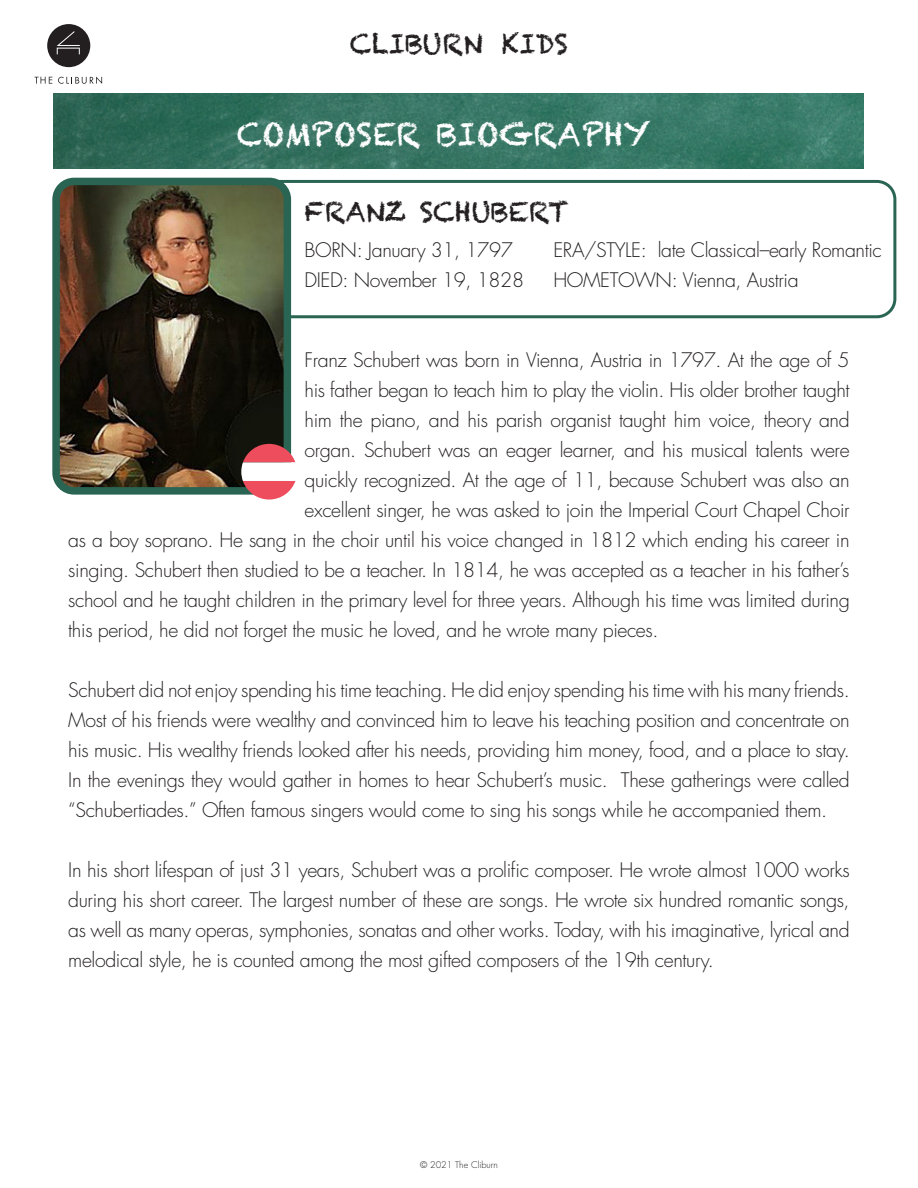
<style>
.page{position:relative;width:918px;height:1188px;background:#fff}
.page>*{position:absolute;margin:0;border:0;box-sizing:border-box;transform-origin:0 0}
.t1{font:31.5px "Chalkduster";color:#fff}
.t2{font:27px "Chalkduster";color:#231f20}
.Paragraph_Style_2{font:300 19.5px/30px "Futura";letter-spacing:-.02em;color:#231f20;text-align:justify}
.t3{font:300 9px "Futura";color:#231f20}
</style>
<div class="page">
<div style="left:170px;top:180px;width:726px;height:138px;border:3px solid #2a6553;border-radius:18px"></div>
<img style="left:53px;top:94px;width:810px;height:74px">
<svg style="left:47px;top:24px;width:43px;height:43px"></svg>
<svg style="left:35px;top:77px;width:17px;height:7px"></svg>
<svg style="left:58px;top:77px;width:44px;height:7px"></svg>
<img style="left:61px;top:181px;width:226px;height:305px">
<div style="left:52px;top:178px;width:239px;height:317px;border:8px solid #2a6553;border-radius:18px"></div>
<svg style="left:241px;top:444px;width:55px;height:56px"></svg>
<p class="t2" style="left:350px;top:28px;width:220px">CLIBURN KIDS</p>
<p class="t1" style="left:237px;top:116px;width:415px">COMPOSER BIOGRAPHY</p>
<p class="t2" style="left:305px;top:196px;width:266px">FRANZ SCHUBERT</p>
<p class="Paragraph_Style_2" style="left:305px;top:236px;width:210px">BORN: January 31, 1797</p>
<p class="Paragraph_Style_2" style="left:553px;top:236px;width:330px">ERA/STYLE: late Classical–early Romantic</p>
<p class="Paragraph_Style_2" style="left:305px;top:266px;width:221px">DIED: November 19, 1828</p>
<p class="Paragraph_Style_2" style="left:553px;top:266px;width:247px">HOMETOWN: Vienna, Austria</p>
<p class="Paragraph_Style_2" style="left:305px;top:345px;width:547px">Franz Schubert was born in Vienna, Austria in 1797. At the age of 5</p>
<p class="Paragraph_Style_2" style="left:305px;top:375px;width:547px">his father began to teach him to play the violin. His older brother taught</p>
<p class="Paragraph_Style_2" style="left:305px;top:405px;width:547px">him the piano, and his parish organist taught him voice, theory and</p>
<p class="Paragraph_Style_2" style="left:305px;top:435px;width:547px">organ. Schubert was an eager learner, and his musical talents were</p>
<p class="Paragraph_Style_2" style="left:305px;top:465px;width:547px">quickly recognized. At the age of 11, because Schubert was also an</p>
<p class="Paragraph_Style_2" style="left:305px;top:495px;width:547px">excellent singer, he was asked to join the Imperial Court Chapel Choir</p>
<p class="Paragraph_Style_2" style="left:68px;top:525px;width:783px">as a boy soprano. He sang in the choir until his voice changed in 1812 which ending his career in</p>
<p class="Paragraph_Style_2" style="left:68px;top:555px;width:783px">singing. Schubert then studied to be a teacher. In 1814, he was accepted as a teacher in his father’s</p>
<p class="Paragraph_Style_2" style="left:68px;top:585px;width:783px">school and he taught children in the primary level for three years. Although his time was limited during</p>
<p class="Paragraph_Style_2" style="left:68px;top:615px;width:592px">this period, he did not forget the music he loved, and he wrote many pieces.</p>
<p class="Paragraph_Style_2" style="left:68px;top:675px;width:783px">Schubert did not enjoy spending his time teaching. He did enjoy spending his time with his many friends.<br>Most of his friends were wealthy and convinced him to leave his teaching position and concentrate on his music. His wealthy friends looked after his needs, providing him money, food, and a place to stay.<br>In the evenings they would gather in homes to hear Schubert’s music. These gatherings were called “Schubertiades.” Often famous singers would come to sing his songs while he accompanied them.</p>
<p class="Paragraph_Style_2" style="left:68px;top:855px;width:783px">In his short lifespan of just 31 years, Schubert was a prolific composer. He wrote almost 1000 works during his short career. The largest number of these are songs. He wrote six hundred romantic songs, as well as many operas, symphonies, sonatas and other works. Today, with his imaginative, lyrical and melodical style, he is counted among the most gifted composers of the 19th century.</p>
<p class="t3" style="left:420px;top:1159px;width:79px">© 2021 The Cliburn</p>
</div>
